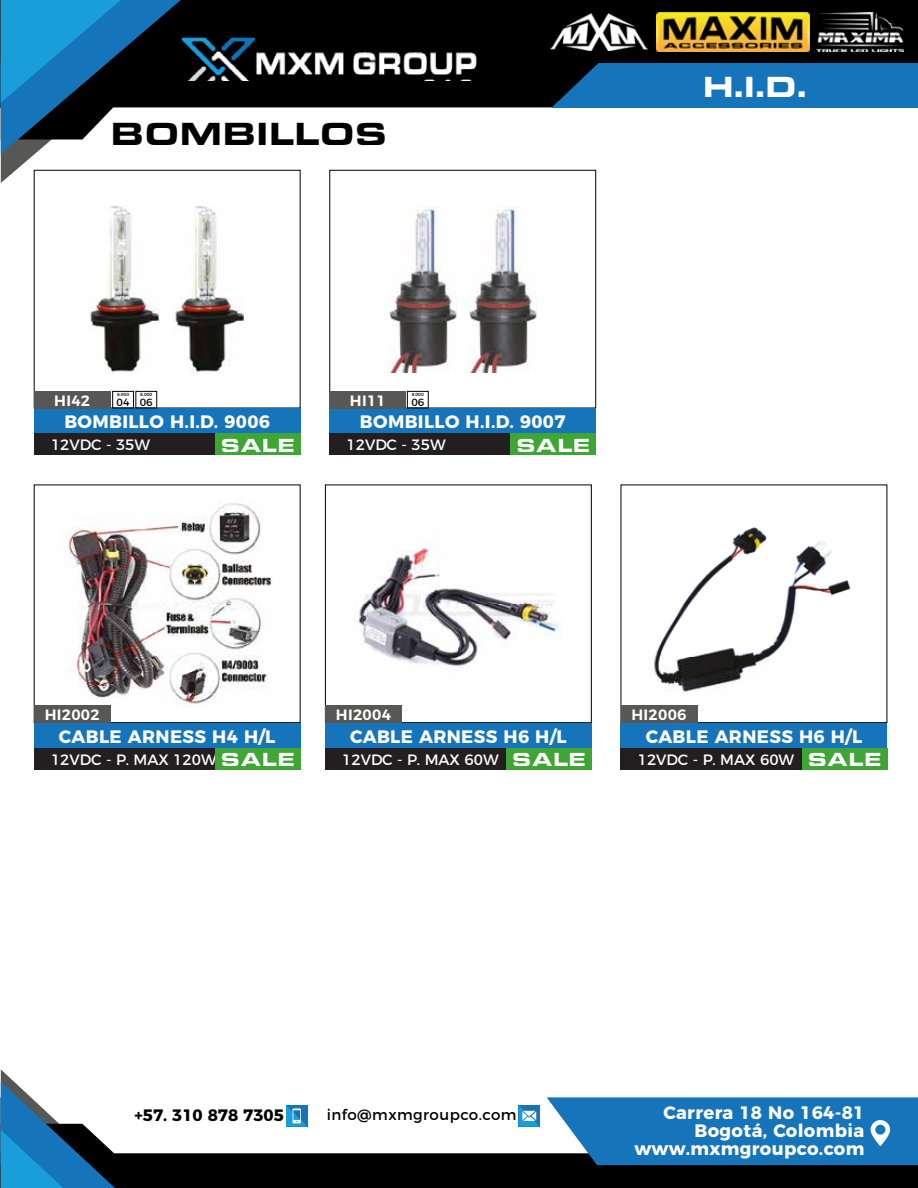
<style>
.page{position:relative;width:918px;height:1188px;background:#fff}
.page>*{position:absolute;margin:0;border:0;box-sizing:border-box;transform-origin:0 0}
.t1{font:900 33px "Eurostile Extended";color:#000}
.t2{font:900 30px "Eurostile Extended";color:#fff}
.t3{font:900 19.5px "Eurostile Extended";letter-spacing:.02em;color:#fff}
.t4{font:700 18px/18px "Montserrat";letter-spacing:.02em;color:#fff;text-align:right}
.t5{font:700 16.5px "Montserrat";color:#000}
.t6{font:15px "Montserrat";color:#fff}
.t7{font:600 15px "Montserrat";letter-spacing:.02em;color:#fff}
.t8{font:15px "Montserrat";letter-spacing:.03em;color:#000}
.t9{font:10.5px "Montserrat";color:#000}
.t10{font:4.5px "Montserrat";color:#000}
</style>
<div class="page">
<div style="left:215px;top:0;width:703px;height:108px;background:#000"></div>
<svg style="left:0;top:0;width:215px;height:183px"></svg>
<div style="left:551px;top:63px;width:367px;height:45px;background:#1674ba"></div>
<svg style="left:128px;top:1124px;width:790px;height:64px;fill:#000"></svg>
<svg style="left:0;top:1069px;width:128px;height:119px"></svg>
<img style="left:180px;top:27px;width:298px;height:54px">
<img style="left:551px;top:14px;width:97px;height:37px">
<img style="left:815px;top:13px;width:88px;height:38px">
<img style="left:657px;top:13px;width:152px;height:38px">
<svg style="left:547px;top:1097px;width:371px;height:68px;background:#237aba"></svg>
<svg style="left:519px;top:1105px;width:21px;height:22px"></svg>
<svg style="left:286px;top:1105px;width:21px;height:22px"></svg>
<img style="left:89px;top:206px;width:71px;height:168px">
<img style="left:173px;top:206px;width:72px;height:168px">
<div style="left:34px;top:170px;width:266px;height:238px;border:1px solid #000"></div>
<div style="left:34px;top:408px;width:266px;height:26px;background:#1674ba"></div>
<div style="left:34px;top:434px;width:266px;height:21px;background:#231f20"></div>
<div style="left:34px;top:391px;width:77px;height:17px;background:#575756"></div>
<div style="left:112px;top:391px;width:22px;height:17px;border:1px solid #000"></div>
<div style="left:136px;top:391px;width:21px;height:17px;border:1px solid #000"></div>
<img style="left:389px;top:206px;width:67px;height:166px">
<img style="left:469px;top:206px;width:67px;height:166px">
<div style="left:330px;top:170px;width:266px;height:238px;border:1px solid #000"></div>
<div style="left:330px;top:408px;width:266px;height:26px;background:#1674ba"></div>
<div style="left:330px;top:434px;width:266px;height:21px;background:#231f20"></div>
<div style="left:330px;top:391px;width:76px;height:17px;background:#575756"></div>
<div style="left:407px;top:391px;width:21px;height:17px;border:1px solid #000"></div>
<img style="left:62px;top:503px;width:210px;height:204px">
<div style="left:34px;top:723px;width:266px;height:25px;background:#1674ba"></div>
<div style="left:34px;top:748px;width:266px;height:22px;background:#231f20"></div>
<div style="left:34px;top:706px;width:77px;height:17px;background:#575756"></div>
<img style="left:353px;top:545px;width:209px;height:161px">
<div style="left:325px;top:485px;width:267px;height:238px;border:1px solid #000"></div>
<div style="left:325px;top:723px;width:267px;height:25px;background:#1674ba"></div>
<div style="left:325px;top:748px;width:267px;height:22px;background:#231f20"></div>
<div style="left:325px;top:706px;width:77px;height:17px;background:#575756"></div>
<img style="left:649px;top:527px;width:202px;height:181px">
<div style="left:621px;top:723px;width:266px;height:25px;background:#1674ba"></div>
<div style="left:621px;top:748px;width:266px;height:22px;background:#231f20"></div>
<div style="left:621px;top:706px;width:76px;height:17px;background:#575756"></div>
<div style="left:215px;top:434px;width:85px;height:21px;background:#3fa535"></div>
<div style="left:511px;top:434px;width:85px;height:21px;background:#3fa535"></div>
<div style="left:215px;top:748px;width:85px;height:22px;background:#3fa535"></div>
<div style="left:507px;top:748px;width:85px;height:22px;background:#3fa535"></div>
<div style="left:802px;top:748px;width:85px;height:22px;background:#3fa535"></div>
<h1 class="t1" style="left:111px;top:114px;width:278px">BOMBILLOS</h1>
<p class="t7" style="left:54px;top:388px;width:37px">HI42</p>
<p class="t10" style="left:117px;top:391px;width:14px">6.000</p>
<p class="t9" style="left:117px;top:394px;width:14px">04</p>
<p class="t10" style="left:140px;top:391px;width:14px">8.000</p>
<p class="t9" style="left:140px;top:394px;width:14px">06</p>
<p class="t7" style="left:350px;top:388px;width:37px">HI11</p>
<p class="t10" style="left:412px;top:391px;width:14px">8.000</p>
<p class="t9" style="left:411px;top:394px;width:14px">06</p>
<p class="t4" style="left:64px;top:411px;width:207px">BOMBILLO H.I.D. 9006</p>
<p class="t6" style="left:51px;top:433px;width:101px">12VDC - 35W</p>
<p class="t4" style="left:360px;top:411px;width:207px">BOMBILLO H.I.D. 9007</p>
<p class="t6" style="left:347px;top:433px;width:101px">12VDC - 35W</p>
<p class="t3" style="left:221px;top:434px;width:75px">SALE</p>
<p class="t3" style="left:516px;top:434px;width:75px">SALE</p>
<h2 class="t2" style="left:703px;top:70px;width:105px">H.I.D.</h2>
<p class="t7" style="left:45px;top:703px;width:57px">HI2002</p>
<p class="t7" style="left:336px;top:703px;width:57px">HI2004</p>
<p class="t7" style="left:632px;top:703px;width:57px">HI2006</p>
<p class="t4" style="left:59px;top:726px;width:218px">CABLE ARNESS H4 H/L</p>
<p class="t6" style="left:51px;top:747px;width:167px">12VDC - P. MAX 120W</p>
<p class="t4" style="left:350px;top:726px;width:218px">CABLE ARNESS H6 H/L</p>
<p class="t6" style="left:342px;top:747px;width:158px">12VDC - P. MAX 60W</p>
<p class="t4" style="left:646px;top:726px;width:218px">CABLE ARNESS H6 H/L</p>
<p class="t6" style="left:638px;top:747px;width:158px">12VDC - P. MAX 60W</p>
<p class="t3" style="left:221px;top:748px;width:75px">SALE</p>
<p class="t3" style="left:512px;top:748px;width:75px">SALE</p>
<p class="t3" style="left:808px;top:748px;width:75px">SALE</p>
<p class="t5" style="left:135px;top:1102px;width:151px">+57. 310 878 7305</p>
<p class="t8" style="left:327px;top:1102px;width:191px">info@mxmgroupco.com</p>
<p class="t4" style="left:634px;top:1102px;width:232px">Carrera 18 No 164-81<br>Bogotá, Colombia www.mxmgroupco.com</p>
</div>
